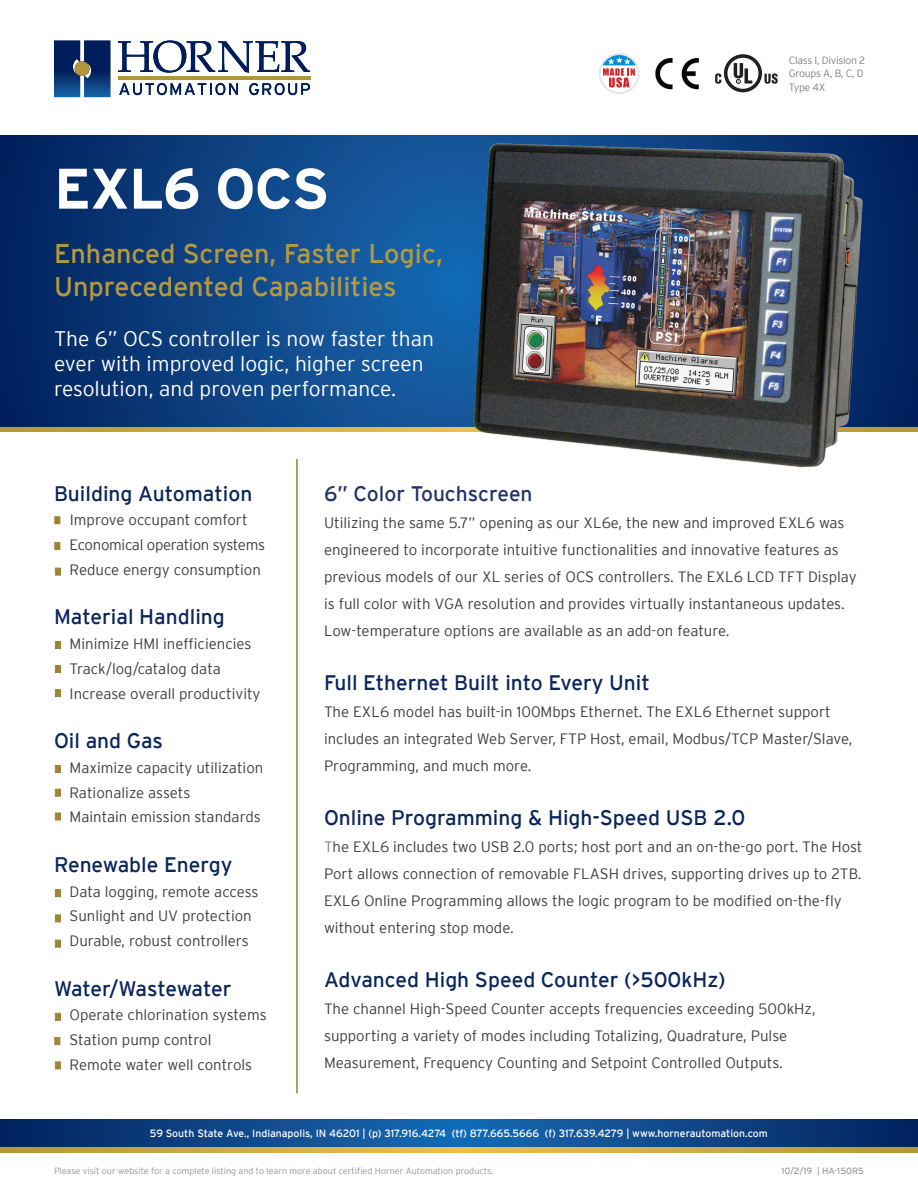
<style>
.page{position:relative;width:918px;height:1188px;background:#fff}
.page>*{position:absolute;margin:0;border:0;box-sizing:border-box;transform-origin:0 0}
.t1{font:700 57px "Interstate";letter-spacing:-.02em;color:#fff}
.t2{font:27px "Interstate";color:#b6993e}
.t3{font:21px "Interstate";color:#09255b}
.t4{font:300 21px/25.2px "Interstate";color:#fff}
.t5{font:21px "Interstate";color:#22326a}
.t6{font:21px "Interstate";letter-spacing:-.02em;color:#09255b}
.t7{font:300 15px/27px "Interstate";color:#3e3e3f}
.t8{font:300 15px "Interstate";letter-spacing:-.02em;color:#3e3e3f}
.t9{font:10.5px "Interstate";color:#fff}
.t10{font:300 10.5px/13.5px "Interstate";letter-spacing:-.025em;color:#7e8083}
.t11{font:300 9px "Interstate";color:#939598}
.t12{font:9px "Interstate";color:#9b9da0}
.s1{color:#7e8083}
</style>
<div class="page">
<svg style="left:715px;top:54px;width:63px;height:38px"></svg>
<svg style="left:0;top:1120px;width:918px;height:28px;background:#144a85"></svg>
<svg style="left:0;top:1148px;width:918px;height:4px;background:#ceac44"></svg>
<img style="left:655px;top:58px;width:44px;height:32px">
<div style="left:599px;top:53px;width:41px;height:41px;background:#e6e7e9;border-radius:50%"></div>
<div style="left:601px;top:55px;width:37px;height:37px;background:#fff;border-radius:50%"></div>
<svg style="left:603px;top:55px;width:33px;height:33px"></svg>
<hr style="left:296px;top:459px;width:2px;height:635px;background:#9d8534">
<svg style="left:118px;top:40px;width:192px;height:33px"></svg>
<hr style="left:118px;top:76px;width:192px;height:4px;background:#b19539">
<svg style="left:54px;top:41px;width:56px;height:56px;background:#183e78"></svg>
<div style="left:75px;top:61px;width:14px;height:15px;background:#b19539;border-radius:50%"></div>
<svg style="left:119px;top:83px;width:119px;height:12px"></svg>
<svg style="left:249px;top:83px;width:61px;height:12px"></svg>
<svg style="left:0;top:135px;width:918px;height:293px;background:#0d407f"></svg>
<svg style="left:0;top:428px;width:918px;height:4px;background:#cbaa43"></svg>
<img style="left:436px;top:135px;width:454px;height:333px">
<div style="left:55px;top:516px;width:5px;height:8px;background:#9d8534;border:1px solid #9d8534"></div>
<div style="left:55px;top:542px;width:5px;height:8px;background:#9d8534"></div>
<div style="left:55px;top:568px;width:6px;height:7px;background:#9d8534"></div>
<div style="left:55px;top:641px;width:6px;height:8px;background:#9d8534"></div>
<div style="left:55px;top:665px;width:6px;height:8px;background:#9d8534"></div>
<div style="left:55px;top:689px;width:6px;height:8px;background:#9d8534;border:1px solid #9d8534"></div>
<div style="left:55px;top:765px;width:6px;height:8px;background:#9d8534"></div>
<div style="left:55px;top:789px;width:6px;height:8px;background:#9d8534;border:1px solid #9d8534"></div>
<div style="left:55px;top:813px;width:6px;height:7px;background:#9d8534"></div>
<div style="left:55px;top:889px;width:6px;height:8px;background:#9d8534;border:1px solid #9d8534"></div>
<div style="left:55px;top:915px;width:6px;height:7px;background:#9d8534"></div>
<div style="left:55px;top:940px;width:6px;height:7px;background:#9d8534"></div>
<div style="left:55px;top:1037px;width:5px;height:8px;background:#9d8534"></div>
<div style="left:55px;top:1013px;width:6px;height:8px;background:#9d8534;border:1px solid #9d8534"></div>
<div style="left:55px;top:1062px;width:6px;height:7px;background:#9d8534"></div>
<p class="t1" style="left:54px;top:157px;width:277px">EXL6 OCS</p>
<p class="t2" style="left:54px;top:239px;width:390px">Enhanced Screen, Faster Logic,</p>
<p class="t2" style="left:54px;top:271px;width:344px">Unprecedented Capabilities</p>
<p class="t4" style="left:54px;top:326px;width:382px">The 6” OCS controller is now faster than</p>
<p class="t4" style="left:54px;top:351px;width:371px">ever with improved logic, higher screen resolution, and proven performance.</p>
<p class="t10" style="left:789px;top:53px;width:78px">Class I, Division 2<br>Groups A, B, C, D<br>Type 4X</p>
<p class="t3" style="left:54px;top:481px;width:200px">Building Automation</p>
<p class="t7" style="left:70px;top:506px;width:179px">Improve occupant comfort</p>
<p class="t8" style="left:70px;top:536px;width:197px">Economical operation systems</p>
<p class="t7" style="left:70px;top:556px;width:193px">Reduce energy consumption</p>
<p class="t3" style="left:54px;top:605px;width:172px">Material Handling</p>
<p class="t7" style="left:70px;top:630px;width:183px">Minimize HMI inefficiencies</p>
<p class="t7" style="left:70px;top:655px;width:153px">Track/log/catalog data</p>
<p class="t7" style="left:70px;top:680px;width:192px">Increase overall productivity</p>
<p class="t3" style="left:54px;top:729px;width:111px">Oil and Gas</p>
<p class="t7" style="left:70px;top:754px;width:195px">Maximize capacity utilization</p>
<p class="t7" style="left:70px;top:779px;width:122px">Rationalize assets</p>
<p class="t7" style="left:70px;top:803px;width:193px">Maintain emission standards</p>
<p class="t3" style="left:54px;top:853px;width:180px">Renewable Energy</p>
<p class="t7" style="left:70px;top:878px;width:190px">Data logging, remote access</p>
<p class="t7" style="left:70px;top:902px;width:184px">Sunlight and UV protection</p>
<p class="t7" style="left:70px;top:927px;width:181px">Durable, robust controllers</p>
<p class="t6" style="left:54px;top:976px;width:179px">Water/Wastewater</p>
<p class="t7" style="left:70px;top:1001px;width:199px">Operate chlorination systems</p>
<p class="t7" style="left:70px;top:1026px;width:143px">Station pump control</p>
<p class="t7" style="left:70px;top:1051px;width:184px">Remote water well controls</p>
<p class="t5" style="left:324px;top:481px;width:210px">6” Color Touchscreen</p>
<p class="t7" style="left:324px;top:509px;width:534px">Utilizing the same 5.7” opening as our XL6e, the new and improved EXL6 was engineered to incorporate intuitive functionalities and innovative features as previous models of our XL series of OCS controllers. The EXL6 LCD TFT Display is full color with VGA resolution and provides virtually instantaneous updates.<br>Low-temperature options are available as an add-on feature.</p>
<p class="t3" style="left:324px;top:670px;width:327px">Full Ethernet Built into Every Unit</p>
<p class="t7" style="left:324px;top:698px;width:530px">The EXL6 model has built-in 100Mbps Ethernet. The EXL6 Ethernet support includes an integrated Web Server, FTP Host, email, Modbus/TCP Master/Slave,<br>Programming, and much more.</p>
<p class="t3" style="left:324px;top:805px;width:423px">Online Programming &amp; High-Speed USB 2.0</p>
<p class="t7" style="left:324px;top:833px;width:540px"><span class="s1">T</span>he EXL6 includes two USB 2.0 ports; host port and an on-the-go port. The Host Port allows connection of removable FLASH drives, supporting drives up to 2TB.<br>EXL6 Online Programming allows the logic program to be modified on-the-fly without entering stop mode.</p>
<p class="t3" style="left:324px;top:967px;width:403px">Advanced High Speed Counter (&gt;500kHz)</p>
<p class="t7" style="left:324px;top:995px;width:493px">The channel High-Speed Counter accepts frequencies exceeding 500kHz, supporting a variety of modes including Totalizing, Quadrature, Pulse<br>Measurement, Frequency Counting and Setpoint Controlled Outputs.</p>
<p class="t9" style="left:150px;top:1128px;width:620px">59 South State Ave., Indianapolis, IN 46201 | (p) 317.916.4274 (tf) 877.665.5666 (f) 317.639.4279 | www.hornerautomation.com</p>
<p class="t11" style="left:54px;top:1166px;width:441px">Please visit our website for a complete listing and to learn more about certified Horner Automation products.</p>
<p class="t12" style="left:782px;top:1166px;width:84px">10/2/19 | HA-150R5</p>
</div>
